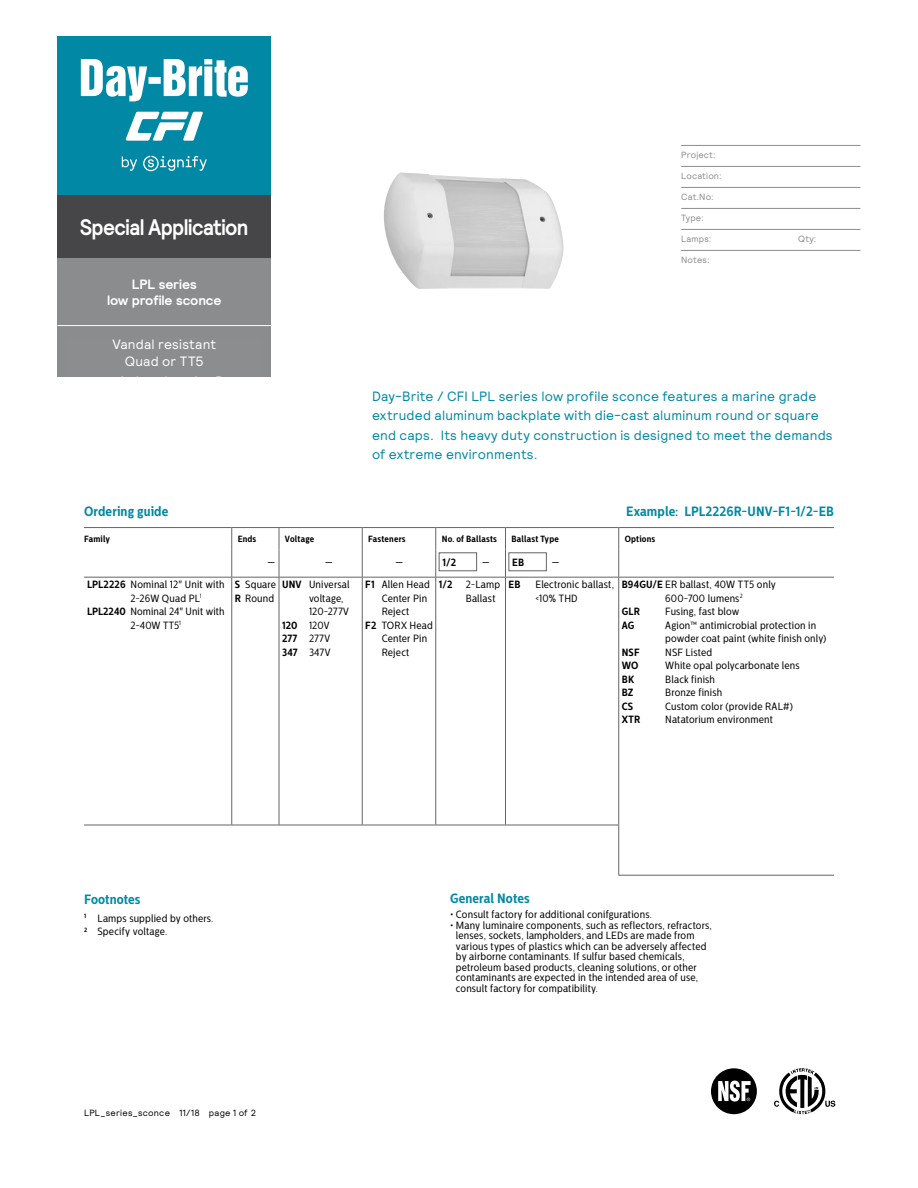
<style>
.page{position:relative;width:918px;height:1188px;background:#fff}
.page>*{position:absolute;margin:0;border:0;box-sizing:border-box;transform-origin:0 0}
.t1{font:700 22.5px "Relative";letter-spacing:-.025em;color:#fff;scale:.9 1}
.t2{font:13.5px/19.5px "Relative";letter-spacing:.015em;color:#0088a5}
.t3{font:700 13.5px "Centrale Sans Cnd";letter-spacing:.01em;color:#0088a5}
.t4{font:700 13.5px/16.2px "Relative";letter-spacing:-.005em;color:#fff;text-align:center}
.t5{font:13.5px/16.5px "Relative";letter-spacing:.015em;color:#fff;text-align:center}
.t6{font:13.5px "Centrale Sans Cnd";color:#000}
.t7{font:13.5px "Relative";letter-spacing:.015em;color:#fff;scale:.95 1}
.t8{font:10.5px/10.5px "Centrale Sans Cnd";letter-spacing:.015em;color:#000}
.t9{font:700 10.5px "Centrale Sans Cnd";letter-spacing:.02em;color:#000}
.t10{font:700 9px "Centrale Sans Cnd";letter-spacing:.02em;color:#000}
.t11{font:9px "Relative";letter-spacing:.02em;color:#8a8c8e}
.t12{font:9px "Relative";letter-spacing:.025em;color:#000}
.s1{font-weight:400;font-size:13.5px}
.s2{font-weight:700}
</style>
<div class="page">
<hr style="left:84px;top:527px;width:148px;height:1px;background:#636466">
<hr style="left:232px;top:527px;width:47px;height:1px;background:#636466">
<hr style="left:279px;top:527px;width:83px;height:1px;background:#636466">
<hr style="left:362px;top:527px;width:74px;height:1px;background:#636466">
<hr style="left:436px;top:527px;width:70px;height:1px;background:#636466">
<hr style="left:506px;top:527px;width:113px;height:1px;background:#636466">
<hr style="left:619px;top:527px;width:215px;height:1px;background:#636466">
<svg style="left:231px;top:528px;width:1px;height:49px"></svg>
<svg style="left:279px;top:528px;width:1px;height:49px"></svg>
<svg style="left:362px;top:528px;width:1px;height:49px"></svg>
<svg style="left:435px;top:528px;width:1px;height:49px"></svg>
<svg style="left:505px;top:528px;width:1px;height:49px"></svg>
<svg style="left:618px;top:528px;width:1px;height:49px"></svg>
<hr style="left:84px;top:577px;width:148px;height:1px;background:#636466">
<hr style="left:232px;top:577px;width:47px;height:1px;background:#636466">
<hr style="left:231px;top:578px;width:1px;height:247px;background:#636466">
<hr style="left:279px;top:577px;width:83px;height:1px;background:#636466">
<hr style="left:279px;top:578px;width:1px;height:247px;background:#636466">
<hr style="left:362px;top:577px;width:74px;height:1px;background:#636466">
<hr style="left:362px;top:578px;width:1px;height:247px;background:#636466">
<hr style="left:436px;top:577px;width:70px;height:1px;background:#636466">
<hr style="left:435px;top:578px;width:1px;height:247px;background:#636466">
<hr style="left:506px;top:577px;width:113px;height:1px;background:#636466">
<hr style="left:505px;top:578px;width:1px;height:247px;background:#636466">
<hr style="left:619px;top:577px;width:215px;height:1px;background:#636466">
<hr style="left:618px;top:578px;width:1px;height:247px;background:#636466">
<hr style="left:84px;top:825px;width:148px;height:1px;background:#636466">
<hr style="left:232px;top:825px;width:47px;height:1px;background:#636466">
<hr style="left:279px;top:825px;width:83px;height:1px;background:#636466">
<hr style="left:362px;top:825px;width:74px;height:1px;background:#636466">
<hr style="left:436px;top:825px;width:70px;height:1px;background:#636466">
<hr style="left:506px;top:825px;width:113px;height:1px;background:#636466">
<hr style="left:618px;top:825px;width:1px;height:50px;background:#636466">
<hr style="left:618px;top:875px;width:216px;height:1px;background:#636466">
<div style="left:439px;top:552px;width:38px;height:19px;border:1px solid #636466"></div>
<div style="left:508px;top:552px;width:39px;height:19px;border:1px solid #636466"></div>
<svg style="left:774px;top:1068px;width:61px;height:46px"></svg>
<div style="left:711px;top:1068px;width:46px;height:46px;background:#000;border-radius:50%"></div>
<svg style="left:718px;top:1081px;width:33px;height:21px"></svg>
<img style="left:383px;top:173px;width:181px;height:116px">
<hr style="left:681px;top:145px;width:179px;height:1px;background:#8a8c8e">
<hr style="left:681px;top:166px;width:179px;height:1px;background:#8a8c8e">
<hr style="left:681px;top:187px;width:179px;height:1px;background:#8a8c8e">
<hr style="left:681px;top:208px;width:179px;height:1px;background:#8a8c8e">
<hr style="left:681px;top:229px;width:179px;height:1px;background:#8a8c8e">
<hr style="left:681px;top:250px;width:179px;height:1px;background:#8a8c8e">
<div style="left:57px;top:258px;width:214px;height:108px;background:#8a8c8e"></div>
<hr style="left:57px;top:325px;width:214px;height:1px;background:#fff">
<div style="left:57px;top:195px;width:214px;height:63px;background:#464547"></div>
<div style="left:57px;top:36px;width:214px;height:159px;background:#0088a5"></div>
<svg style="left:81px;top:59px;width:167px;height:42px"></svg>
<svg style="left:126px;top:112px;width:77px;height:29px"></svg>
<svg style="left:122px;top:156px;width:85px;height:15px"></svg>
<div style="left:57px;top:334px;width:214px;height:97px;background:#8a8c8e"></div>
<div style="left:55px;top:378px;width:218px;height:54px;background:#fff"></div>
<h1 class="t1" style="left:80px;top:212px;width:189px">Special Application</h1>
<p class="t4" style="left:107px;top:276px;width:116px">LPL series<br>low profile sconce</p>
<p class="t5" style="left:112px;top:336px;width:105px">Vandal resistant<br>Quad or TT5</p>
<p class="t7" style="left:157px;top:336px;width:17px">T8</p>
<p class="t11" style="left:681px;top:149px;width:36px">Project:</p>
<p class="t11" style="left:681px;top:170px;width:42px">Location:</p>
<p class="t11" style="left:681px;top:191px;width:34px">Cat.No:</p>
<p class="t11" style="left:681px;top:212px;width:24px">Type:</p>
<p class="t11" style="left:681px;top:233px;width:32px">Lamps:</p>
<p class="t11" style="left:798px;top:233px;width:20px">Qty:</p>
<p class="t11" style="left:681px;top:254px;width:30px">Notes:</p>
<p class="t2" style="left:372px;top:386px;width:462px">Day-Brite / CFI LPL series low profile sconce features a marine grade extruded aluminum backplate with die-cast aluminum round or square end caps. Its heavy duty construction is designed to meet the demands of extreme environments.</p>
<p class="t3" style="left:84px;top:503px;width:86px">Ordering guide</p>
<p class="t3" style="left:626px;top:503px;width:209px">Example: LPL2226R-UNV-F1-1/2-EB</p>
<p class="t10" style="left:84px;top:533px;width:28px">Family</p>
<p class="t10" style="left:238px;top:533px;width:20px">Ends</p>
<p class="t10" style="left:285px;top:533px;width:31px">Voltage</p>
<p class="t10" style="left:368px;top:533px;width:39px">Fasteners</p>
<p class="t10" style="left:442px;top:533px;width:57px">No. of Ballasts</p>
<p class="t10" style="left:512px;top:533px;width:49px">Ballast Type</p>
<p class="t10" style="left:625px;top:533px;width:32px">Options</p>
<p class="t6" style="left:267px;top:554px;width:10px">–</p>
<p class="t6" style="left:325px;top:554px;width:10px">–</p>
<p class="t6" style="left:395px;top:554px;width:10px">–</p>
<p class="t9" style="left:442px;top:556px;width:15px">1/2</p>
<p class="t9" style="left:482px;top:556px;width:44px"><span class="s1">–</span> EB</p>
<p class="t6" style="left:551px;top:554px;width:10px">–</p>
<p class="t8" style="left:87px;top:579px;width:139px"><span class="s2">LPL2226</span> Nominal 12" Unit with</p>
<p class="t8" style="left:131px;top:593px;width:73px">2-26W Quad PL<sup>1</sup></p>
<p class="t8" style="left:87px;top:606px;width:139px"><span class="s2">LPL2240</span> Nominal 24" Unit with</p>
<p class="t8" style="left:131px;top:620px;width:52px">2-40W TT5<sup>1</sup></p>
<p class="t8" style="left:235px;top:578px;width:43px;line-height:13.5px"><span class="s2">S</span> Square<br><span class="s2">R</span> Round</p>
<p class="t8" style="left:282px;top:579px;width:69px"><span class="s2">UNV</span> Universal</p>
<p class="t8" style="left:365px;top:579px;width:66px"><span class="s2">F1</span> Allen Head</p>
<p class="t8" style="left:382px;top:593px;width:47px">Center Pin</p>
<p class="t8" style="left:382px;top:606px;width:29px">Reject</p>
<p class="t8" style="left:365px;top:620px;width:69px"><span class="s2">F2</span> TORX Head</p>
<p class="t8" style="left:382px;top:633px;width:47px">Center Pin</p>
<p class="t8" style="left:382px;top:647px;width:29px">Reject</p>
<p class="t9" style="left:439px;top:578px;width:15px">1/2</p>
<p class="t8" style="left:466px;top:578px;width:36px;line-height:13.5px">2-Lamp<br>Ballast</p>
<p class="t9" style="left:509px;top:578px;width:13px">EB</p>
<p class="t8" style="left:536px;top:578px;width:80px;line-height:13.5px">Electronic ballast, &lt;10% THD</p>
<p class="t8" style="left:622px;top:579px;width:156px"><span class="s2">B94GU/E</span> ER ballast, 40W TT5 only</p>
<p class="t8" style="left:665px;top:593px;width:79px">600-700 lumens<sup>2</sup></p>
<p class="t8" style="left:309px;top:593px;width:36px">voltage,</p>
<p class="t8" style="left:309px;top:606px;width:42px">120-277V</p>
<p class="t8" style="left:282px;top:620px;width:49px"><span class="s2">120</span> 120V</p>
<p class="t8" style="left:282px;top:633px;width:50px"><span class="s2">277</span> 277V</p>
<p class="t8" style="left:282px;top:647px;width:50px"><span class="s2">347</span> 347V</p>
<p class="t9" style="left:622px;top:605px;width:20px">GLR</p>
<p class="t8" style="left:665px;top:606px;width:76px">Fusing, fast blow</p>
<p class="t9" style="left:622px;top:619px;width:14px">AG</p>
<p class="t8" style="left:665px;top:618px;width:163px;line-height:13.5px">Agion™ antimicrobial protection in powder coat paint (white finish only)</p>
<p class="t9" style="left:622px;top:646px;width:19px">NSF</p>
<p class="t8" style="left:665px;top:647px;width:48px">NSF Listed</p>
<p class="t9" style="left:622px;top:659px;width:18px">WO</p>
<p class="t8" style="left:665px;top:660px;width:136px">White opal polycarbonate lens</p>
<p class="t9" style="left:622px;top:673px;width:14px">BK</p>
<p class="t8" style="left:665px;top:674px;width:51px">Black finish</p>
<p class="t9" style="left:622px;top:686px;width:13px">BZ</p>
<p class="t8" style="left:665px;top:687px;width:58px">Bronze finish</p>
<p class="t9" style="left:622px;top:700px;width:13px">CS</p>
<p class="t8" style="left:665px;top:701px;width:129px">Custom color (provide RAL#)</p>
<p class="t9" style="left:622px;top:713px;width:20px">XTR</p>
<p class="t8" style="left:665px;top:714px;width:109px">Natatorium environment</p>
<p class="t3" style="left:84px;top:891px;width:58px">Footnotes</p>
<p class="t8" style="left:84px;top:911px;width:131px;line-height:13.5px"><sup>1</sup> Lamps supplied by others.<br><sup>2</sup> Specify voltage.</p>
<p class="t12" style="left:84px;top:1107px;width:174px">LPL_series_sconce 11/18 page 1 of 2</p>
<p class="t3" style="left:450px;top:891px;width:81px">General Notes</p>
<p class="t8" style="left:450px;top:910px;width:203px">• Consult factory for additional conifgurations.</p>
<p class="t8" style="left:456px;top:920px;width:257px;text-indent:-6px">• Many luminaire components, such as reflectors, refractors, lenses, sockets, lampholders, and LEDs are made from various types of plastics which can be adversely affected by airborne contaminants. If sulfur based chemicals, petroleum based products, cleaning solutions, or other contaminants are expected in the intended area of use, consult factory for compatibility.</p>
</div>
